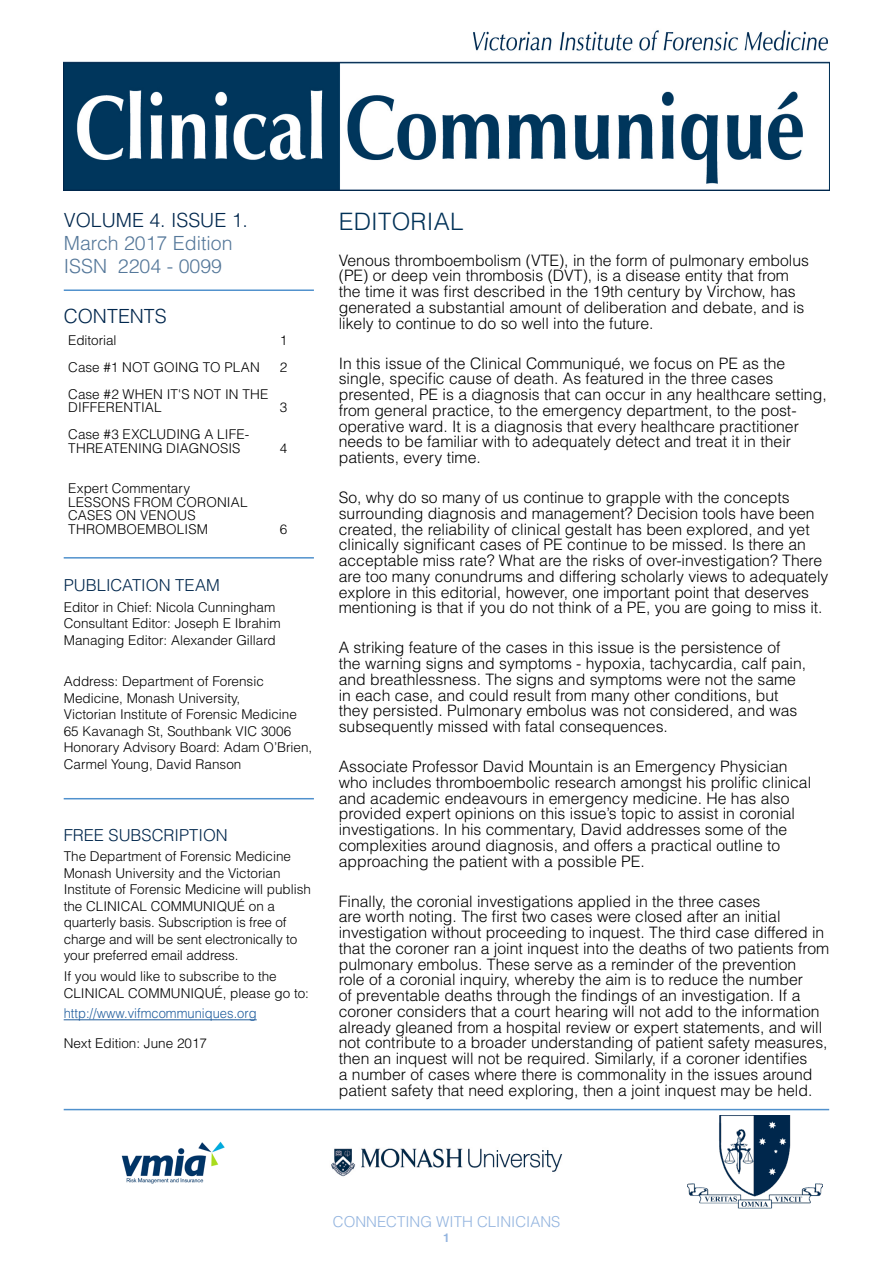
<style>
.page{position:relative;width:893px;height:1263px;background:#fff}
.page>*{position:absolute;margin:0;border:0;box-sizing:border-box;transform-origin:0 0}
.t1{font:300 24px "Helvetica LT Std";letter-spacing:.01em;color:#003157}
.t2{font:300 19.5px/23.4px "Helvetica LT Std";color:#55789a}
.t3{font:300 19.5px "Helvetica LT Std";color:#00274d}
.t4{font:300 16.5px "Helvetica LT Std";color:#00274d}
.t5{font:300 15.75px/15.8px "Helvetica LT Std";color:#000}
.t6{font:300 15px "Helvetica LT Std";color:#93b4df}
.t7{font:300 13.5px/16.5px "Helvetica LT Std";color:#000}
.t8{font:300 13.5px "Helvetica LT Std";color:#215e9e;scale:.96 1}
.t9{font:700 12px "Helvetica LT Std";color:#93b4df}
</style>
<div class="page">
<img style="left:64px;top:30px;width:765px;height:160px">
<img style="left:687px;top:1116px;width:136px;height:93px">
<img style="left:331px;top:1148px;width:232px;height:29px">
<hr style="left:64px;top:1019px;width:193px;height:1px;background:#215e9e">
<hr style="left:64px;top:289px;width:250px;height:2px;background:#5091cd">
<hr style="left:64px;top:557px;width:250px;height:2px;background:#5091cd">
<hr style="left:64px;top:798px;width:250px;height:1px;background:#5091cd">
<img style="left:121px;top:1141px;width:104px;height:43px">
<hr style="left:64px;top:1109px;width:765px;height:1px;background:#5091cd">
<p class="t3" style="left:64px;top:208px;width:186px">VOLUME 4. ISSUE 1.</p>
<p class="t2" style="left:64px;top:231px;width:170px">March 2017 Edition<br>ISSN 2204 - 0099</p>
<p class="t3" style="left:64px;top:304px;width:104px">CONTENTS</p>
<p class="t7" style="left:68px;top:332px;width:50px">Editorial</p>
<p class="t7" style="left:280px;top:332px;width:9px">1</p>
<p class="t7" style="left:68px;top:359px;width:193px">Case #1 NOT GOING TO PLAN</p>
<p class="t7" style="left:280px;top:359px;width:9px">2</p>
<p class="t7" style="left:68px;top:387px;width:202px;line-height:13.5px">Case #2 WHEN IT'S NOT IN THE<br>DIFFERENTIAL</p>
<p class="t7" style="left:280px;top:399px;width:9px">3</p>
<p class="t7" style="left:68px;top:428px;width:182px;line-height:13.5px">Case #3 EXCLUDING A LIFE-<br>THREATENING DIAGNOSIS</p>
<p class="t7" style="left:68px;top:482px;width:181px;line-height:13.5px">Expert Commentary<br>LESSONS FROM CORONIAL<br>CASES ON VENOUS<br>THROMBOEMBOLISM</p>
<p class="t7" style="left:280px;top:440px;width:9px">4</p>
<p class="t7" style="left:280px;top:521px;width:9px">6</p>
<p class="t4" style="left:64px;top:575px;width:158px">PUBLICATION TEAM</p>
<p class="t7" style="left:64px;top:598px;width:218px">Editor in Chief: Nicola Cunningham<br>Consultant Editor: Joseph E Ibrahim<br>Managing Editor: Alexander Gillard</p>
<p class="t7" style="left:64px;top:673px;width:250px">Address: Department of Forensic Medicine, Monash University,<br>Victorian Institute of Forensic Medicine 65 Kavanagh St, Southbank VIC 3006<br>Honorary Advisory Board: Adam O’Brien, Carmel Young, David Ranson</p>
<p class="t4" style="left:64px;top:824px;width:166px">FREE SUBSCRIPTION</p>
<p class="t7" style="left:64px;top:848px;width:249px">The Department of Forensic Medicine Monash University and the Victorian Institute of Forensic Medicine will publish the CLINICAL COMMUNIQUÉ on a quarterly basis. Subscription is free of charge and will be sent electronically to your preferred email address.</p>
<p class="t7" style="left:64px;top:968px;width:247px">If you would like to subscribe to the<br>CLINICAL COMMUNIQUÉ, please go to:</p>
<p class="t8" style="left:64px;top:1005px;width:203px">http://www.vifmcommuniques.org</p>
<p class="t7" style="left:64px;top:1034px;width:145px">Next Edition: June 2017</p>
<h1 class="t1" style="left:339px;top:206px;width:126px">EDITORIAL</h1>
<p class="t5" style="left:339px;top:252px;width:472px">Venous thromboembolism (VTE), in the form of pulmonary embolus (PE) or deep vein thrombosis (DVT), is a disease entity that from the time it was first described in the 19th century by Virchow, has generated a substantial amount of deliberation and debate, and is likely to continue to do so well into the future.</p>
<p class="t5" style="left:339px;top:355px;width:489px">In this issue of the Clinical Communiqué, we focus on PE as the single, specific cause of death. As featured in the three cases presented, PE is a diagnosis that can occur in any healthcare setting, from general practice, to the emergency department, to the post&shy;operative ward. It is a diagnosis that every healthcare practitioner needs to be familiar with to adequately detect and treat it in their patients, every time.</p>
<p class="t5" style="left:339px;top:489px;width:491px">So, why do so many of us continue to grapple with the concepts surrounding diagnosis and management? Decision tools have been created, the reliability of clinical gestalt has been explored, and yet clinically significant cases of PE continue to be missed. Is there an acceptable miss rate? What are the risks of over-investigation? There are too many conundrums and differing scholarly views to adequately explore in this editorial, however, one important point that deserves mentioning is that if you do not think of a PE, you are going to miss it.</p>
<p class="t5" style="left:339px;top:640px;width:469px">A striking feature of the cases in this issue is the persistence of the warning signs and symptoms - hypoxia, tachycardia, calf pain, and breathlessness. The signs and symptoms were not the same in each case, and could result from many other conditions, but they persisted. Pulmonary embolus was not considered, and was subsequently missed with fatal consequences.</p>
<p class="t5" style="left:339px;top:758px;width:474px">Associate Professor David Mountain is an Emergency Physician who includes thromboembolic research amongst his prolific clinical and academic endeavours in emergency medicine. He has also provided expert opinions on this issue’s topic to assist in coronial investigations. In his commentary, David addresses some of the complexities around diagnosis, and offers a practical outline to approaching the patient with a possible PE.</p>
<p class="t5" style="left:339px;top:893px;width:492px">Finally, the coronial investigations applied in the three cases<br>are worth noting. The first two cases were closed after an initial investigation without proceeding to inquest. The third case differed in that the coroner ran a joint inquest into the deaths of two patients from pulmonary embolus. These serve as a reminder of the prevention<br>role of a coronial inquiry, whereby the aim is to reduce the number<br>of preventable deaths through the findings of an investigation. If a coroner considers that a court hearing will not add to the information already gleaned from a hospital review or expert statements, and will not contribute to a broader understanding of patient safety measures, then an inquest will not be required. Similarly, if a coroner identifies<br>a number of cases where there is commonality in the issues around patient safety that need exploring, then a joint inquest may be held.</p>
<p class="t6" style="left:333px;top:1212px;width:229px">CONNECTING WITH CLINICIANS</p>
<p class="t9" style="left:443px;top:1230px;width:8px">1</p>
</div>
